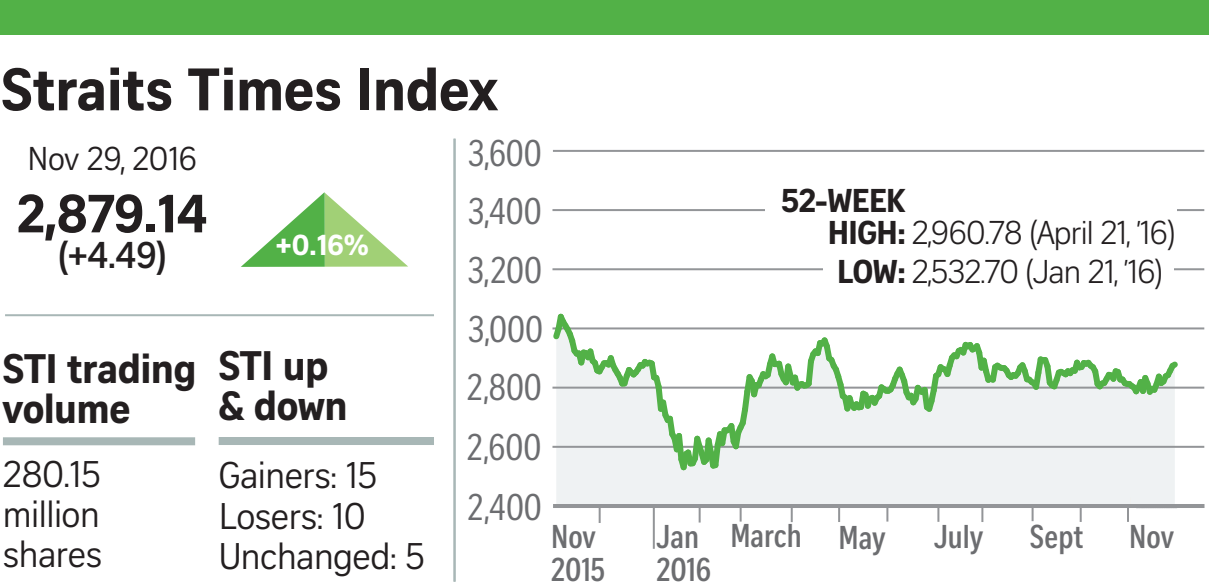
<style>
.page{position:relative;width:1209px;height:588px;background:#fff}
.page>*{position:absolute;margin:0;border:0;box-sizing:border-box;transform-origin:0 0}
.t1{font:700 58px "Curator Serp Text";letter-spacing:-.01em;color:#231f20}
.t2{font:700 52px "Curator Serp Text";color:#231f20}
.t3{font:700 40px/40px "Curator Serp Text";letter-spacing:-.015em;color:#231f20}
.t4{font:36px/40px "Curator Serp Text";letter-spacing:-.015em;color:#231f20;text-align:justify}
.t5{font:36px "Curator Head Cond ST Regular";color:#6c6d70}
.t6{font:700 36px "Curator Head ST Semi";color:#231f20}
.t7{font:32px/38.8px "Curator Head ST Light";letter-spacing:-.03em;color:#231f20}
.t8{font:700 32px "Curator Head Cond ST Semi";color:#6c6d70}
.t9{font:32px "Curator Serp Text";letter-spacing:-.015em;color:#231f20}
.t10{font:700 32px "Curator Serp Text";letter-spacing:-.02em;color:#231f20}
.t11{font:700 28px "Curator Serp Text";color:#fff}
.s1{font-family:"Curator Serp Text";font-weight:700}
</style>
<div class="page">
<div style="left:556px;top:474px;width:618px;height:29px;background:#eff2f3"></div>
<svg style="left:241px;top:192px;width:167px;height:75px"></svg>
<div style="left:3px;top:437px;width:192px;height:8px;background:#a8b7b6"></div>
<div style="left:219px;top:436px;width:215px;height:8px;background:#a8b7b6"></div>
<hr style="left:5px;top:314px;width:429px;height:2px;background:#a8b7b6">
<hr style="left:453px;top:138px;width:2px;height:443px;background:#a8b7b6">
<hr style="left:552px;top:386px;width:652px;height:2px;background:#939598">
<hr style="left:552px;top:327px;width:652px;height:2px;background:#939598">
<hr style="left:553px;top:150px;width:651px;height:2px;background:#939598">
<hr style="left:552px;top:268px;width:652px;height:2px;background:#939598">
<hr style="left:552px;top:209px;width:652px;height:2px;background:#939598">
<svg style="left:698px;top:507px;width:2px;height:15px"></svg>
<svg style="left:739px;top:507px;width:2px;height:14px"></svg>
<svg style="left:790px;top:507px;width:2px;height:14px"></svg>
<svg style="left:838px;top:507px;width:2px;height:14px"></svg>
<svg style="left:886px;top:507px;width:2px;height:14px"></svg>
<svg style="left:937px;top:507px;width:2px;height:14px"></svg>
<hr style="left:653px;top:506px;width:2px;height:42px;background:#939598">
<svg style="left:598px;top:507px;width:2px;height:15px"></svg>
<svg style="left:981px;top:507px;width:2px;height:14px"></svg>
<svg style="left:1031px;top:507px;width:2px;height:13px"></svg>
<svg style="left:1079px;top:507px;width:2px;height:14px"></svg>
<svg style="left:1127px;top:507px;width:2px;height:14px"></svg>
<hr style="left:552px;top:445px;width:652px;height:2px;background:#939598">
<svg style="left:1136px;top:507px;width:41px;height:1px"></svg>
<svg style="left:552px;top:313px;width:631px;height:161px"></svg>
<svg style="left:553px;top:503px;width:651px;height:4px;fill:#939598"></svg>
<div style="left:765px;top:197px;width:411px;height:24px;background:#fff"></div>
<div style="left:823px;top:257px;width:350px;height:24px;background:#fff"></div>
<div style="left:0;top:0;width:1208px;height:34px;background:#52b147"></div>
<h1 class="t1" style="left:1px;top:54px;width:498px">Straits Times Index</h1>
<p class="t9" style="left:27px;top:140px;width:171px">Nov 29, 2016</p>
<h2 class="t2" style="left:17px;top:182px;width:192px">2,879.14</h2>
<p class="t6" style="left:58px;top:233px;width:110px">(+4.49)</p>
<p class="t5" style="left:468px;top:133px;width:76px">3,600</p>
<p class="t5" style="left:468px;top:191px;width:76px">3,400</p>
<p class="t11" style="left:276px;top:228px;width:94px">+0.16%</p>
<p class="t5" style="left:467px;top:250px;width:76px">3,200</p>
<p class="t10" style="left:781px;top:181px;width:126px">52-WEEK</p>
<p class="t7" style="left:828px;top:213px;width:349px"><span class="s1">HIGH:</span> 2,960.78 (April 21, ’16)<br><span class="s1">LOW:</span> 2,532.70 (Jan 21, ’16)</p>
<p class="t3" style="left:3px;top:347px;width:195px">STI trading volume</p>
<p class="t4" style="left:3px;top:454px;width:101px">280.15 million shares</p>
<p class="t3" style="left:219px;top:345px;width:131px">STI up &amp; down</p>
<p class="t4" style="left:219px;top:455px;width:208px;text-align:left">Gainers: 15<br>Losers: 10<br>Unchanged: 5</p>
<p class="t5" style="left:468px;top:309px;width:77px">3,000</p>
<p class="t5" style="left:467px;top:368px;width:76px">2,800</p>
<p class="t5" style="left:467px;top:427px;width:76px">2,600</p>
<p class="t5" style="left:468px;top:487px;width:75px">2,400</p>
<p class="t8" style="left:551px;top:518px;width:46px">Nov</p>
<p class="t8" style="left:656px;top:518px;width:231px">Jan March May</p>
<p class="t8" style="left:933px;top:518px;width:51px">July</p>
<p class="t8" style="left:1029px;top:518px;width:55px">Sept</p>
<p class="t8" style="left:1129px;top:518px;width:46px">Nov</p>
<p class="t8" style="left:551px;top:551px;width:56px">2015</p>
<p class="t8" style="left:656px;top:551px;width:56px">2016</p>
</div>
